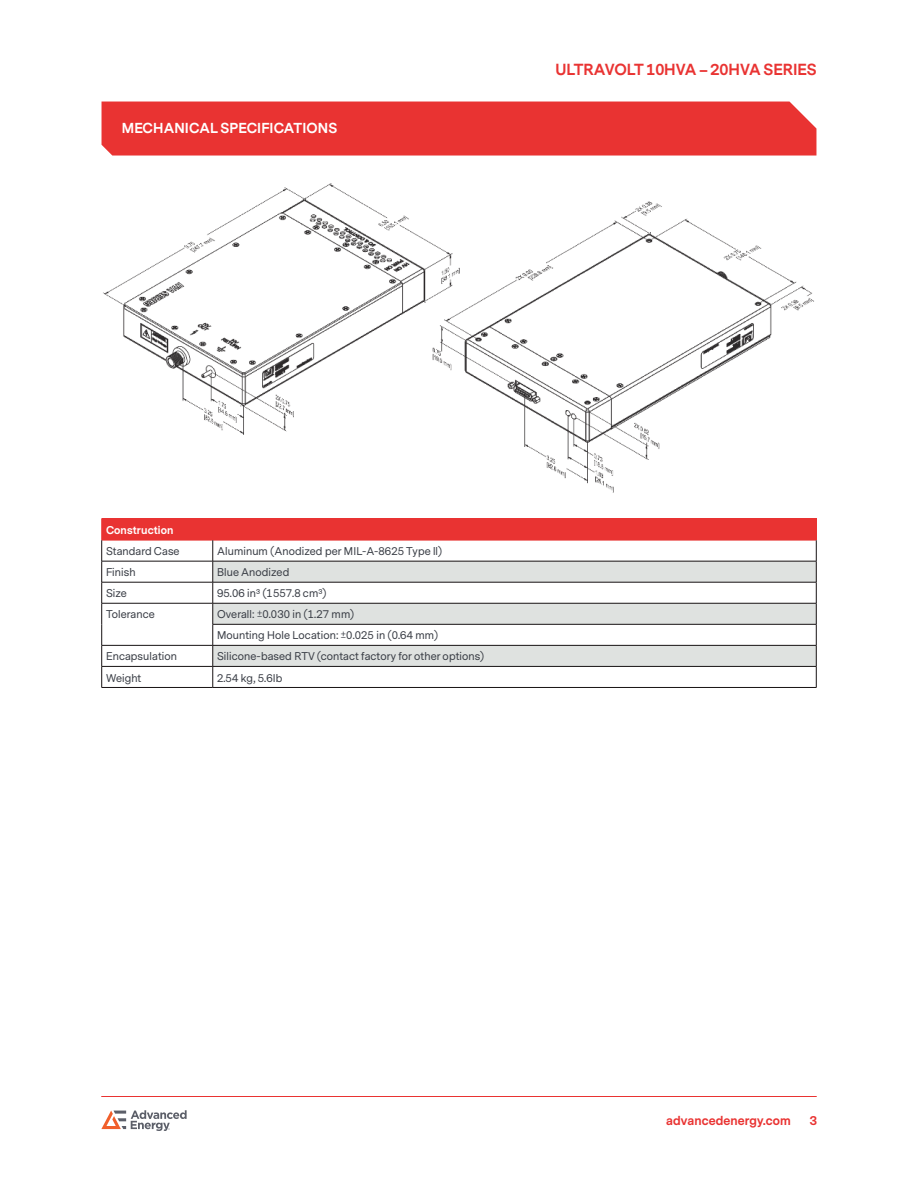
<style>
.page{position:relative;width:918px;height:1188px;background:#fff}
.page>*{position:absolute;margin:0;border:0;box-sizing:border-box;transform-origin:0 0}
.t1{font:700 15px "Messina Sans";letter-spacing:-.005em;color:#e93332}
.t2{font:700 13.5px "Messina Sans";letter-spacing:.01em;color:#fff}
.t3{font:700 12px "Messina Sans";letter-spacing:.01em;color:#e93332}
.t4{font:10.5px/21px "Messina Sans";letter-spacing:.01em;color:#393d45}
.t5{font:700 10.5px "Messina Sans";letter-spacing:.01em;color:#fff}
</style>
<div class="page">
<svg style="left:101px;top:1110px;width:86px;height:21px"></svg>
<hr style="left:102px;top:1096px;width:714px;height:1px;background:#e93332">
<div style="left:102px;top:102px;width:714px;height:54px;background:#e93332"></div>
<img style="left:462px;top:201px;width:352px;height:292px">
<img style="left:103px;top:183px;width:359px;height:252px">
<svg style="left:211px;top:248px;width:123px;height:75px"></svg>
<div style="left:102px;top:519px;width:714px;height:21px;background:#e93332"></div>
<svg style="left:214px;top:541px;width:602px;height:146px"></svg>
<svg style="left:214px;top:562px;width:602px;height:104px;fill:#dfe2e0"></svg>
<hr style="left:102px;top:518px;width:111px;height:1px;background:#e93332">
<hr style="left:213px;top:518px;width:603px;height:1px;background:#e93332">
<hr style="left:102px;top:540px;width:111px;height:1px;background:#e93332">
<hr style="left:213px;top:540px;width:603px;height:1px;background:#e93332">
<hr style="left:102px;top:561px;width:111px;height:1px;background:#171213">
<hr style="left:213px;top:561px;width:603px;height:1px;background:#171213">
<hr style="left:102px;top:582px;width:111px;height:1px;background:#171213">
<hr style="left:213px;top:582px;width:603px;height:1px;background:#171213">
<hr style="left:102px;top:603px;width:111px;height:1px;background:#171213">
<hr style="left:213px;top:603px;width:603px;height:1px;background:#171213">
<hr style="left:213px;top:624px;width:603px;height:1px;background:#171213">
<hr style="left:102px;top:645px;width:111px;height:1px;background:#171213">
<hr style="left:213px;top:645px;width:603px;height:1px;background:#171213">
<hr style="left:102px;top:666px;width:111px;height:1px;background:#171213">
<svg style="left:101px;top:519px;width:1px;height:168px"></svg>
<hr style="left:213px;top:666px;width:603px;height:1px;background:#171213">
<svg style="left:213px;top:540px;width:1px;height:147px"></svg>
<svg style="left:816px;top:519px;width:1px;height:168px"></svg>
<hr style="left:102px;top:687px;width:111px;height:1px;background:#171213">
<hr style="left:213px;top:687px;width:603px;height:1px;background:#171213">
<p class="t2" style="left:122px;top:122px;width:217px">MECHANICAL SPECIFICATIONS</p>
<h1 class="t1" style="left:555px;top:61px;width:263px">ULTRAVOLT 10HVA – 20HVA SERIES</h1>
<p class="t5" style="left:106px;top:525px;width:69px">Construction</p>
<p class="t4" style="left:106px;top:541px;width:75px">Standard Case</p>
<p class="t4" style="left:217px;top:541px;width:226px">Aluminum (Anodized per MIL-A-8625 Type ll)</p>
<p class="t4" style="left:106px;top:562px;width:31px">Finish</p>
<p class="t4" style="left:217px;top:562px;width:74px">Blue Anodized</p>
<p class="t4" style="left:106px;top:583px;width:22px">Size</p>
<p class="t4" style="left:217px;top:583px;width:111px">95.06 in3 (1557.8 cm3)</p>
<p class="t4" style="left:106px;top:604px;width:50px">Tolerance</p>
<p class="t4" style="left:217px;top:604px;width:222px">Overall: ±0.030 in (1.27 mm)<br>Mounting Hole Location: ±0.025 in (0.64 mm)</p>
<p class="t4" style="left:106px;top:647px;width:73px">Encapsulation</p>
<p class="t4" style="left:217px;top:647px;width:268px">Silicone-based RTV (contact factory for other options)</p>
<p class="t4" style="left:106px;top:668px;width:37px">Weight</p>
<p class="t4" style="left:217px;top:668px;width:67px">2.54 kg, 5.6Ib</p>
<p class="t3" style="left:666px;top:1115px;width:126px">advancedenergy.com</p>
<p class="t3" style="left:810px;top:1115px;width:9px">3</p>
</div>
